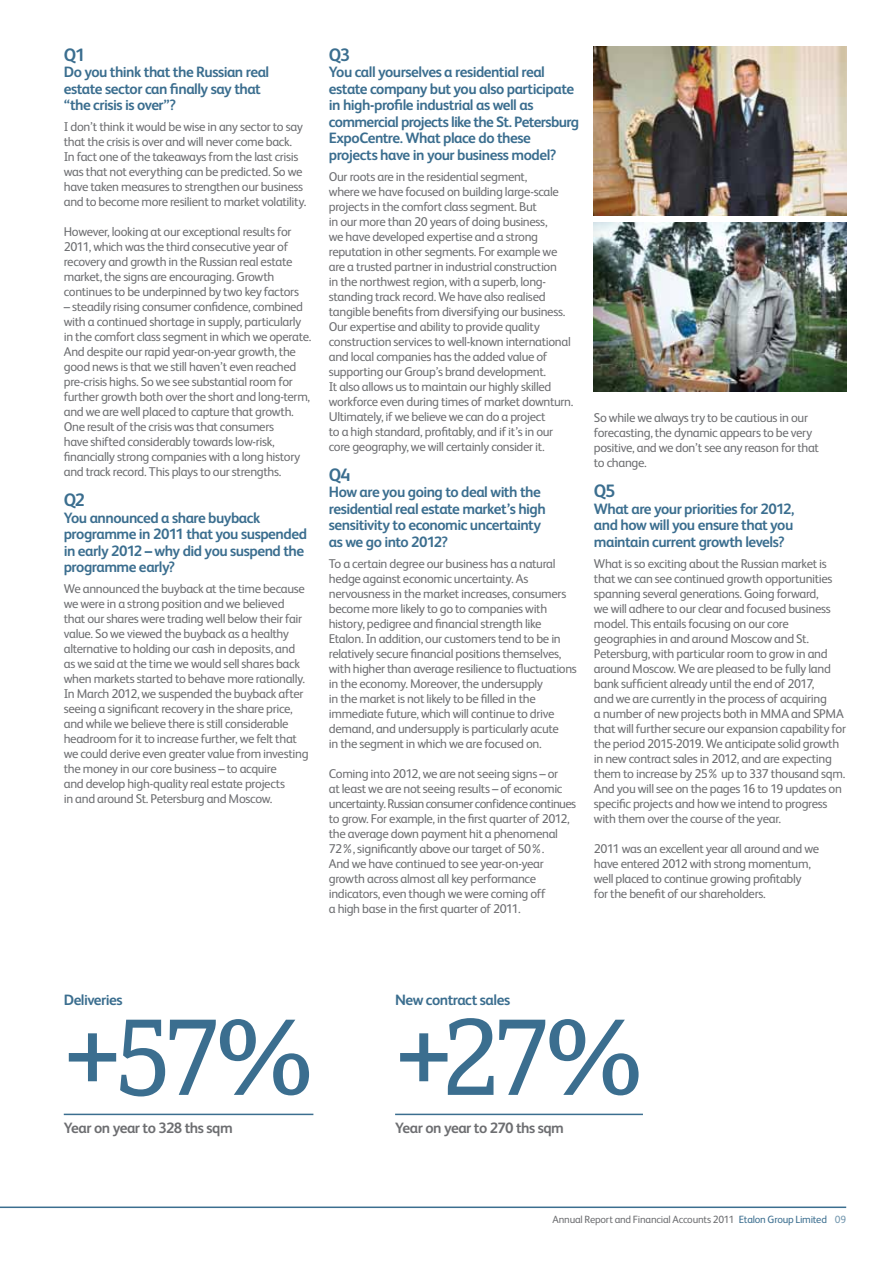
<style>
.page{position:relative;width:893px;height:1263px;background:#fff}
.page>*{position:absolute;margin:0;border:0;box-sizing:border-box;transform-origin:0 0}
.t1{font:106.5px "Cordale";color:#3b6e8f}
.t2{font:700 18px "FS Albert";letter-spacing:-.06em;color:#3b6e8f}
.t3{font:700 15px/16.5px "FS Albert";letter-spacing:-.035em;color:#3b6e8f}
.t4{font:700 15px "FS Albert";letter-spacing:-.035em;color:#6d6e71}
.t5{font:12.75px/15px "FS Albert";letter-spacing:-.025em;color:#6d6e71}
.t6{font:10.5px "FS Albert";letter-spacing:-.02em;color:#6d6e71}
.s1{color:#3b6e8f}
.s2{color:#7699b0}
</style>
<div class="page">
<hr style="left:0;top:1206px;width:846px;height:2px;background:#3b6e8f">
<img style="left:594px;top:47px;width:252px;height:169px">
<img style="left:594px;top:222px;width:252px;height:169px">
<hr style="left:64px;top:1114px;width:249px;height:1px;background:#3b6e8f">
<hr style="left:395px;top:1114px;width:248px;height:1px;background:#3b6e8f">
<h2 class="t2" style="left:64px;top:42px;width:23px">Q1</h2>
<p class="t3" style="left:64px;top:63px;width:207px">Do you think that the Russian real estate sector can finally say that “the crisis is over”?</p>
<p class="t5" style="left:64px;top:119px;width:244px">I don’t think it would be wise in any sector to say that the crisis is over and will never come back.<br>In fact one of the takeaways from the last crisis was that not everything can be predicted. So we have taken measures to strengthen our business and to become more resilient to market volatility.</p>
<p class="t5" style="left:64px;top:224px;width:237px">However, looking at our exceptional results for 2011, which was the third consecutive year of recovery and growth in the Russian real estate market, the signs are encouraging. Growth continues to be underpinned by two key factors</p>
<p class="t5" style="left:64px;top:299px;width:249px">– steadily rising consumer confidence, combined with a continued shortage in supply, particularly in the comfort class segment in which we operate.<br>And despite our rapid year-on-year growth, the good news is that we still haven’t even reached pre-crisis highs. So we see substantial room for further growth both over the short and long-term, and we are well placed to capture that growth.<br>One result of the crisis was that consumers<br>have shifted considerably towards low-risk, financially strong companies with a long history and track record. This plays to our strengths.</p>
<h2 class="t2" style="left:64px;top:488px;width:23px">Q2</h2>
<p class="t3" style="left:64px;top:509px;width:245px">You announced a share buyback programme in 2011 that you suspended in early 2012 – why did you suspend the programme early?</p>
<p class="t5" style="left:64px;top:581px;width:246px">We announced the buyback at the time because we were in a strong position and we believed that our shares were trading well below their fair value. So we viewed the buyback as a healthy alternative to holding our cash in deposits, and as we said at the time we would sell shares back when markets started to behave more rationally.<br>In March 2012, we suspended the buyback after seeing a significant recovery in the share price, and while we believe there is still considerable headroom for it to increase further, we felt that we could derive even greater value from investing the money in our core business – to acquire<br>and develop high-quality real estate projects<br>in and around St. Petersburg and Moscow.</p>
<h2 class="t2" style="left:329px;top:42px;width:23px">Q3</h2>
<p class="t3" style="left:329px;top:63px;width:252px">You call yourselves a residential real estate company but you also participate in high-profile industrial as well as commercial projects like the St. Petersburg ExpoCentre. What place do these projects have in your business model?</p>
<p class="t5" style="left:329px;top:168px;width:246px">Our roots are in the residential segment,<br>where we have focused on building large-scale projects in the comfort class segment. But<br>in our more than 20 years of doing business,<br>we have developed expertise and a strong reputation in other segments. For example we are a trusted partner in industrial construction<br>in the northwest region, with a superb, long&shy;standing track record. We have also realised tangible benefits from diversifying our business.<br>Our expertise and ability to provide quality construction services to well-known international and local companies has the added value of supporting our Group’s brand development.<br>It also allows us to maintain our highly skilled workforce even during times of market downturn.<br>Ultimately, if we believe we can do a project<br>to a high standard, profitably, and if it’s in our core geography, we will certainly consider it.</p>
<h2 class="t2" style="left:329px;top:462px;width:23px">Q4</h2>
<p class="t3" style="left:329px;top:483px;width:219px">How are you going to deal with the residential real estate market’s high sensitivity to economic uncertainty as we go into 2012?</p>
<p class="t5" style="left:329px;top:555px;width:250px">To a certain degree our business has a natural hedge against economic uncertainty. As nervousness in the market increases, consumers become more likely to go to companies with history, pedigree and financial strength like Etalon. In addition, our customers tend to be in relatively secure financial positions themselves, with higher than average resilience to fluctuations in the economy. Moreover, the undersupply<br>in the market is not likely to be filled in the immediate future, which will continue to drive demand, and undersupply is particularly acute<br>in the segment in which we are focused on.</p>
<p class="t5" style="left:329px;top:765px;width:249px">Coming into 2012, we are not seeing signs – or<br>at least we are not seeing results – of economic uncertainty. Russian consumer confidence continues to grow. For example, in the first quarter of 2012, the average down payment hit a phenomenal 72%, significantly above our target of 50%.<br>And we have continued to see year-on-year growth across almost all key performance indicators, even though we were coming off<br>a high base in the first quarter of 2011.</p>
<p class="t5" style="left:594px;top:409px;width:227px">So while we always try to be cautious in our forecasting, the dynamic appears to be very positive, and we don’t see any reason for that to change.</p>
<h2 class="t2" style="left:594px;top:479px;width:23px">Q5</h2>
<p class="t3" style="left:594px;top:500px;width:202px;text-align:justify">What are your priorities for 2012, and how will you ensure that you maintain current growth levels?</p>
<p class="t5" style="left:594px;top:555px;width:254px">What is so exciting about the Russian market is that we can see continued growth opportunities spanning several generations. Going forward,<br>we will adhere to our clear and focused business model. This entails focusing on our core geographies in and around Moscow and St.<br>Petersburg, with particular room to grow in and around Moscow. We are pleased to be fully land bank sufficient already until the end of 2017,<br>and we are currently in the process of acquiring<br>a number of new projects both in MMA and SPMA that will further secure our expansion capability for the period 2015-2019. We anticipate solid growth in new contract sales in 2012, and are expecting them to increase by 25% up to 337 thousand sqm.<br>And you will see on the pages 16 to 19 updates on specific projects and how we intend to progress with them over the course of the year.</p>
<p class="t5" style="left:594px;top:840px;width:227px">2011 was an excellent year all around and we have entered 2012 with strong momentum, well placed to continue growing profitably<br>for the benefit of our shareholders.</p>
<p class="t3" style="left:64px;top:991px;width:60px">Deliveries</p>
<h1 class="t1" style="left:64px;top:992px;width:251px">+57%</h1>
<p class="t4" style="left:64px;top:1118px;width:170px">Year on year to 328 ths sqm</p>
<p class="t3" style="left:395px;top:991px;width:117px">New contract sales</p>
<h1 class="t1" style="left:395px;top:992px;width:249px">+27%</h1>
<p class="t4" style="left:395px;top:1118px;width:170px">Year on year to 270 ths sqm</p>
<p class="t6" style="left:552px;top:1213px;width:295px">Annual Report and Financial Accounts 2011 <span class="s1">Etalon Group Limited</span> <span class="s2">09</span></p>
</div>
